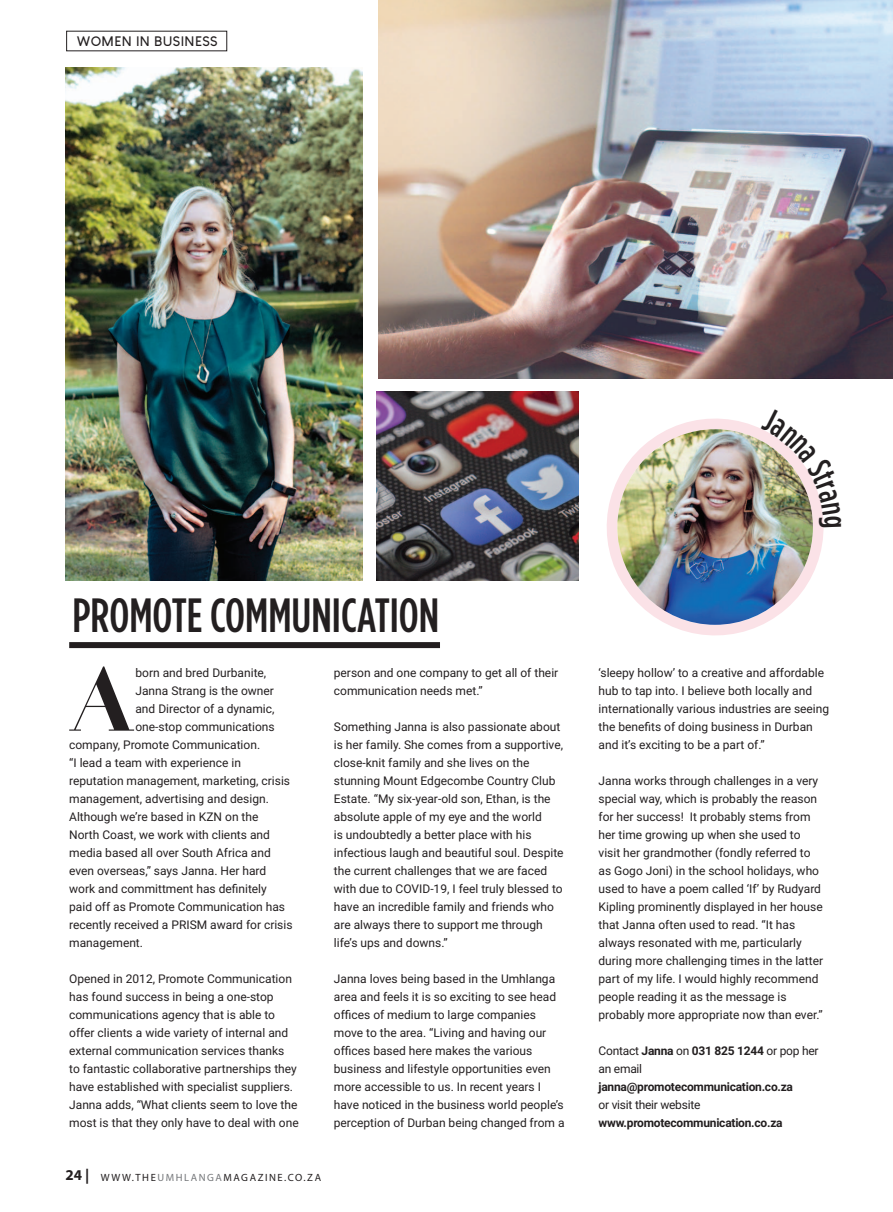
<style>
.page{position:relative;width:893px;height:1212px;background:#fff}
.page>*{position:absolute;margin:0;border:0;box-sizing:border-box;transform-origin:0 0}
.t1{font:89.1px "Otama ep";color:#231f20}
.t2{font:500 48px "Gotham Condensed";color:#231f20}
.t3{font:700 13.5px "Louis George Cafe";letter-spacing:.03em;color:#231f20}
.t4{font:12px/18px "Roboto";color:#231f20}
.t5{font:700 12px "Roboto";letter-spacing:-.02em;color:#231f20}
.t6{font:12px/18px "Roboto";letter-spacing:-.02em;color:#231f20}
.t7{font:10.5px "Myriad Pro";letter-spacing:.15em;color:#231f20}
.s1{font-weight:700;font-size:15px}
.s2{color:#76787b}
.s3{font-weight:700}
</style>
<div class="page">
<img style="left:378px;top:0;width:515px;height:378px">
<img style="left:376px;top:392px;width:203px;height:188px">
<img style="left:66px;top:68px;width:297px;height:512px">
<div style="left:69px;top:642px;width:371px;height:6px;background:#231f20"></div>
<svg style="left:607px;top:418px;width:217px;height:218px"></svg>
<img style="left:617px;top:429px;width:196px;height:196px;border-radius:98px">
<img style="left:761px;top:418px;width:63px;height:109px">
<p class="t3" style="left:77px;top:32px;width:143px">WOMEN IN BUSINESS</p>
<h2 class="t2" style="left:72px;top:589px;width:368px">PROMOTE COMMUNICATION</h2>
<h1 class="t1" style="left:68px;top:647px;width:69px">A</h1>
<p class="t4" style="left:135px;top:663px;width:132px">born and bred Durbanite,</p>
<p class="t4" style="left:135px;top:681px;width:140px">Janna Strang is the owner</p>
<p class="t4" style="left:135px;top:699px;width:141px">and Director of a dynamic,</p>
<p class="t4" style="left:135px;top:717px;width:141px">one-stop communications</p>
<p class="t4" style="left:69px;top:735px;width:192px">company, Promote Communication.</p>
<p class="t4" style="left:69px;top:753px;width:173px">“I lead a team with experience in</p>
<p class="t4" style="left:69px;top:771px;width:222px">reputation management, marketing, crisis</p>
<p class="t4" style="left:69px;top:789px;width:201px">management, advertising and design.</p>
<p class="t4" style="left:69px;top:807px;width:191px">Although we’re based in KZN on the</p>
<p class="t4" style="left:69px;top:825px;width:202px">North Coast, we work with clients and</p>
<p class="t4" style="left:69px;top:843px;width:203px">media based all over South Africa and</p>
<p class="t4" style="left:69px;top:861px;width:199px">even overseas,” says Janna. Her hard</p>
<p class="t4" style="left:69px;top:879px;width:199px">work and committment has definitely</p>
<p class="t4" style="left:69px;top:897px;width:217px">paid off as Promote Communication has</p>
<p class="t4" style="left:69px;top:915px;width:225px">recently received a PRISM award for crisis</p>
<p class="t4" style="left:69px;top:933px;width:75px">management.</p>
<p class="t4" style="left:69px;top:969px;width:231px">Opened in 2012, Promote Communication has found success in being a one-stop communications agency that is able to offer clients a wide variety of internal and external communication services thanks<br>to fantastic collaborative partnerships they have established with specialist suppliers.<br>Janna adds, “What clients seem to love the most is that they only have to deal with one</p>
<p class="t4" style="left:334px;top:663px;width:226px">person and one company to get all of their communication needs met.”</p>
<p class="t4" style="left:334px;top:717px;width:231px">Something Janna is also passionate about is her family. She comes from a supportive, close-knit family and she lives on the stunning Mount Edgecombe Country Club Estate. “My six-year-old son, Ethan, is the absolute apple of my eye and the world<br>is undoubtedly a better place with his infectious laugh and beautiful soul. Despite the current challenges that we are faced with due to COVID-19, I feel truly blessed to have an incredible family and friends who are always there to support me through life’s ups and downs.”</p>
<p class="t4" style="left:334px;top:969px;width:232px">Janna loves being based in the Umhlanga area and feels it is so exciting to see head offices of medium to large companies move to the area. “Living and having our offices based here makes the various business and lifestyle opportunities even more accessible to us. In recent years I have noticed in the business world people’s perception of Durban being changed from a</p>
<p class="t7" style="left:66px;top:1170px;width:257px"><span class="s1">24 |</span> WWW.THE<span class="s2">UMHLANGA</span>MAGAZINE.CO.ZA</p>
<p class="t4" style="left:599px;top:663px;width:232px">‘sleepy hollow’ to a creative and affordable hub to tap into. I believe both locally and internationally various industries are seeing the benefits of doing business in Durban and it’s exciting to be a part of.”</p>
<p class="t4" style="left:599px;top:771px;width:226px">Janna works through challenges in a very special way, which is probably the reason for her success! It probably stems from her time growing up when she used to visit her grandmother (fondly referred to as Gogo Joni) in the school holidays, who used to have a poem called ‘If’ by Rudyard Kipling prominently displayed in her house that Janna often used to read. “It has always resonated with me, particularly during more challenging times in the latter part of my life. I would highly recommend people reading it as the message is probably more appropriate now than ever.”</p>
<p class="t6" style="left:599px;top:1041px;width:221px">Contact <span class="s3">Janna</span> on <span class="s3">031 825 1244</span> or pop her an email</p>
<p class="t5" style="left:599px;top:1078px;width:196px">janna@promotecommunication.co.za</p>
<p class="t6" style="left:599px;top:1095px;width:103px">or visit their website</p>
<p class="t5" style="left:599px;top:1114px;width:186px">www.promotecommunication.co.za</p>
</div>
